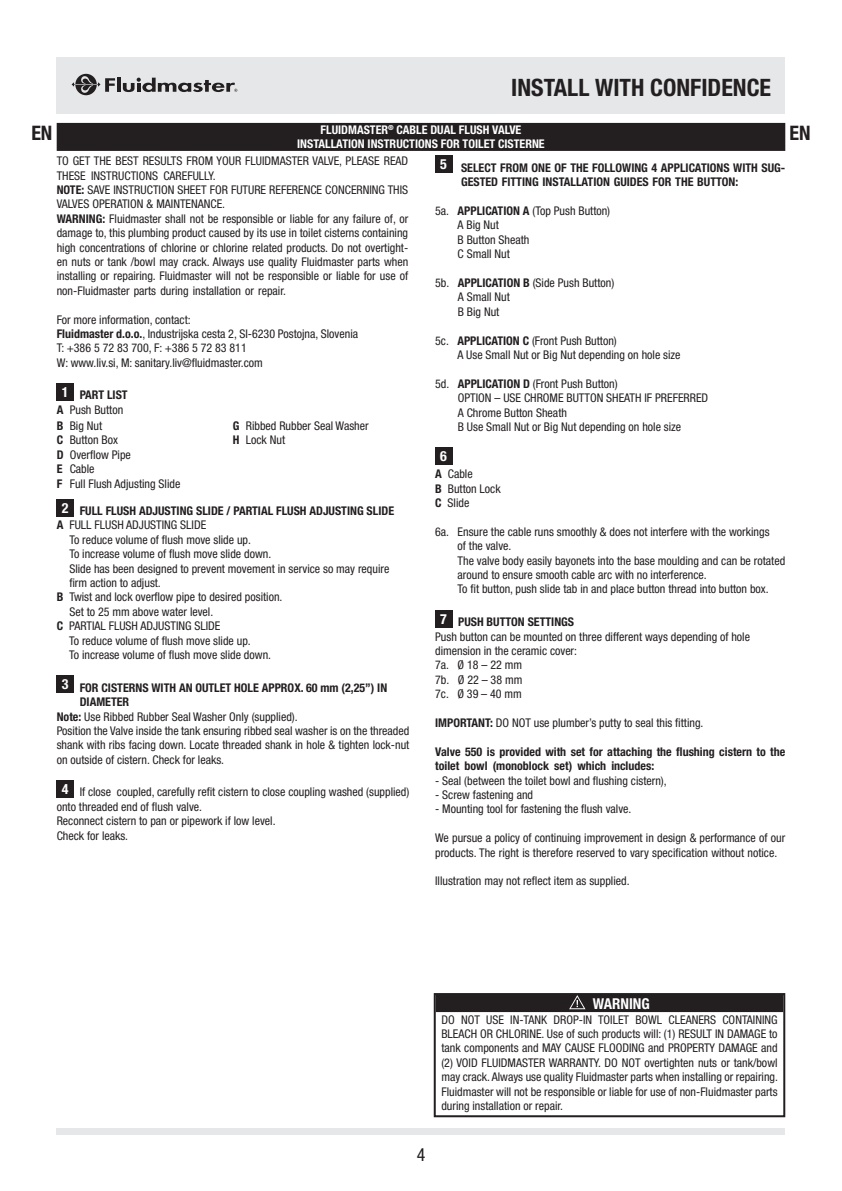
<style>
.page{position:relative;width:842px;height:1191px;background:#fff}
.page>*{position:absolute;margin:0;border:0;box-sizing:border-box;transform-origin:0 0}
.t1{font:700 condensed 24px "Helvetica Neue LT Pro";color:#231f20}
.t2{font:700 condensed 20px "Helvetica Neue LT Pro";color:#231f20}
.t3{font:condensed 18px "Helvetica Neue LT Pro";color:#231f20}
.t4{font:700 condensed 15px "Helvetica Neue LT Pro";color:#fff}
.t5{font:700 condensed 14px "Helvetica Neue LT Pro";color:#fff}
.t6{font:condensed 12px/14.4px "Helvetica Neue LT Pro";color:#231f20}
.t7{font:700 condensed 12px/14.4px "Helvetica Neue LT Pro";color:#231f20}
.t8{font:700 condensed 12px/14.4px "Helvetica Neue LT Pro";color:#fff;text-align:center}
.s1{font-weight:700}
</style>
<div class="page">
<div style="left:57px;top:57px;width:728px;height:56px;background:#e6e7e9"></div>
<hr style="left:117px;top:78px;width:4px;height:14px;background:#231f20">
<svg style="left:123px;top:78px;width:114px;height:14px"></svg>
<svg style="left:72px;top:74px;width:43px;height:21px"></svg>
<div style="left:57px;top:1128px;width:728px;height:6px;background:#e6e7e9"></div>
<div style="left:57px;top:123px;width:728px;height:28px;background:#231f20"></div>
<div style="left:436px;top:994px;width:347px;height:18px;background:#231f20"></div>
<svg style="left:569px;top:996px;width:16px;height:13px"></svg>
<div style="left:434px;top:993px;width:351px;height:124px;border:2px solid #231f20"></div>
<div style="left:57px;top:499px;width:17px;height:17px;background:#231f20"></div>
<div style="left:57px;top:676px;width:17px;height:17px;background:#231f20"></div>
<div style="left:57px;top:780px;width:17px;height:17px;background:#231f20"></div>
<div style="left:435px;top:156px;width:17px;height:17px;background:#231f20"></div>
<div style="left:435px;top:448px;width:17px;height:17px;background:#231f20"></div>
<div style="left:435px;top:610px;width:17px;height:17px;background:#231f20"></div>
<div style="left:57px;top:383px;width:17px;height:17px;background:#231f20"></div>
<h1 class="t1" style="left:511px;top:73px;width:261px">INSTALL WITH CONFIDENCE</h1>
<p class="t8" style="left:297px;top:122px;width:249px">FLUIDMASTER<sup>®</sup> CABLE DUAL FLUSH VALVE<br>INSTALLATION INSTRUCTIONS FOR TOILET CISTERNE</p>
<h2 class="t2" style="left:31px;top:120px;width:23px">EN</h2>
<h2 class="t2" style="left:789px;top:120px;width:23px">EN</h2>
<p class="t6" style="left:57px;top:154px;width:353px">TO GET THE BEST RESULTS FROM YOUR FLUIDMASTER VALVE, PLEASE READ THESE INSTRUCTIONS CAREFULLY.<br><span class="s1">NOTE:</span> SAVE INSTRUCTION SHEET FOR FUTURE REFERENCE CONCERNING THIS VALVES OPERATION &amp; MAINTENANCE.<br><span class="s1">WARNING:</span> Fluidmaster shall not be responsible or liable for any failure of, or damage to, this plumbing product caused by its use in toilet cisterns containing high concentrations of chlorine or chlorine related products. Do not overtight&shy;en nuts or tank /bowl may crack. Always use quality Fluidmaster parts when installing or repairing. Fluidmaster will not be responsible or liable for use of non-Fluidmaster parts during installation or repair.</p>
<p class="t6" style="left:57px;top:312px;width:303px">For more information, contact:<br><span class="s1">Fluidmaster d.o.o.</span>, Industrijska cesta 2, SI-6230 Postojna, Slovenia T: +386 5 72 83 700, F: +386 5 72 83 811<br>W: www.liv.si, M: sanitary.liv@fluidmaster.com</p>
<p class="t6" style="left:57px;top:388px;width:72px;text-align:center"><sup>1</sup> <span class="s1">PART LIST<br>A</span> Push Button</p>
<p class="t6" style="left:57px;top:418px;width:125px"><span class="s1">B</span> Big Nut<br><span class="s1">C</span> Button Box<br><span class="s1">D</span> Overflow Pipe<br><span class="s1">E</span> Cable<br><span class="s1">F</span> Full Flush Adjusting Slide</p>
<p class="t6" style="left:233px;top:418px;width:137px"><span class="s1">G</span> Ribbed Rubber Seal Washer<br><span class="s1">H</span> Lock Nut</p>
<p class="t7" style="left:62px;top:503px;width:334px"><sup>2</sup> FULL FLUSH ADJUSTING SLIDE / PARTIAL FLUSH ADJUSTING SLIDE</p>
<p class="t6" style="left:57px;top:518px;width:151px"><span class="s1">A</span> FULL FLUSH ADJUSTING SLIDE</p>
<p class="t6" style="left:69px;top:532px;width:183px">To reduce volume of flush move slide up.</p>
<p class="t6" style="left:69px;top:546px;width:203px">To increase volume of flush move slide down.</p>
<p class="t6" style="left:69px;top:561px;width:321px">Slide has been designed to prevent movement in service so may require</p>
<p class="t6" style="left:69px;top:575px;width:93px">firm action to adjust.</p>
<p class="t6" style="left:57px;top:590px;width:227px"><span class="s1">B</span> Twist and lock overflow pipe to desired position.</p>
<p class="t6" style="left:69px;top:604px;width:145px">Set to 25 mm above water level.</p>
<p class="t6" style="left:57px;top:618px;width:165px"><span class="s1">C</span> PARTIAL FLUSH ADJUSTING SLIDE</p>
<p class="t6" style="left:69px;top:633px;width:183px">To reduce volume of flush move slide up.</p>
<p class="t6" style="left:69px;top:647px;width:203px">To increase volume of flush move slide down.</p>
<p class="t7" style="left:62px;top:680px;width:327px"><sup>3</sup> FOR CISTERNS WITH AN OUTLET HOLE APPROX. 60 mm (2,25”) IN</p>
<p class="t7" style="left:80px;top:694px;width:51px">DIAMETER</p>
<p class="t6" style="left:57px;top:709px;width:242px"><span class="s1">Note:</span> Use Ribbed Rubber Seal Washer Only (supplied).</p>
<p class="t6" style="left:57px;top:723px;width:354px">Position the Valve inside the tank ensuring ribbed seal washer is on the threaded</p>
<p class="t6" style="left:57px;top:738px;width:354px">shank with ribs facing down. Locate threaded shank in hole &amp; tighten lock-nut</p>
<p class="t6" style="left:57px;top:752px;width:169px">on outside of cistern. Check for leaks.</p>
<p class="t6" style="left:57px;top:785px;width:354px;text-indent:5px"><sup>4</sup> If close coupled, carefully refit cistern to close coupling washed (supplied) onto threaded end of flush valve.<br>Reconnect cistern to pan or pipework if low level.<br>Check for leaks.</p>
<p class="t7" style="left:461px;top:160px;width:326px;text-indent:-21px"><sup>5</sup> SELECT FROM ONE OF THE FOLLOWING 4 APPLICATIONS WITH SUG-<br>GESTED FITTING INSTALLATION GUIDES FOR THE BUTTON:</p>
<p class="t6" style="left:458px;top:203px;width:154px;text-indent:-22px">5a. <span class="s1">APPLICATION A</span> (Top Push Button)<br>A Big Nut<br>B Button Sheath<br>C Small Nut</p>
<p class="t6" style="left:458px;top:275px;width:158px;text-indent:-23px">5b. <span class="s1">APPLICATION B</span> (Side Push Button)<br>A Small Nut<br>B Big Nut</p>
<p class="t6" style="left:457px;top:333px;width:225px;text-indent:-22px">5c. <span class="s1">APPLICATION C</span> (Front Push Button)<br>A Use Small Nut or Big Nut depending on hole size</p>
<p class="t6" style="left:458px;top:376px;width:252px;text-indent:-23px">5d. <span class="s1">APPLICATION D</span> (Front Push Button)<br>OPTION – USE CHROME BUTTON SHEATH IF PREFERRED A Chrome Button Sheath<br>B Use Small Nut or Big Nut depending on hole size</p>
<p class="t5" style="left:440px;top:448px;width:8px">6</p>
<p class="t6" style="left:435px;top:467px;width:67px"><span class="s1">A</span> Cable<br><span class="s1">B</span> Button Lock<br><span class="s1">C</span> Slide</p>
<p class="t6" style="left:458px;top:524px;width:329px;text-indent:-22px">6a. Ensure the cable runs smoothly &amp; does not interfere with the workings<br>of the valve.<br>The valve body easily bayonets into the base moulding and can be rotated around to ensure smooth cable arc with no interference.<br>To fit button, push slide tab in and place button thread into button box.</p>
<p class="t6" style="left:435px;top:614px;width:316px;text-indent:5px"><sup>7</sup> <span class="s1">PUSH BUTTON SETTINGS<br></span>Push button can be mounted on three different ways depending of hole dimension in the ceramic cover:<br>7a. Ø 18 – 22 mm<br>7b. Ø 22 – 38 mm<br>7c. Ø 39 – 40 mm</p>
<p class="t6" style="left:435px;top:715px;width:270px"><span class="s1">IMPORTANT:</span> DO NOT use plumber’s putty to seal this fitting.</p>
<p class="t7" style="left:435px;top:744px;width:352px">Valve 550 is provided with set for attaching the flushing cistern to the toilet bowl (monoblock set) which includes:</p>
<p class="t6" style="left:435px;top:773px;width:233px">- Seal (between the toilet bowl and flushing cistern),</p>
<p class="t6" style="left:435px;top:787px;width:99px">- Screw fastening and</p>
<p class="t6" style="left:435px;top:802px;width:198px">- Mounting tool for fastening the flush valve.</p>
<p class="t6" style="left:435px;top:830px;width:352px">We pursue a policy of continuing improvement in design &amp; performance of our products. The right is therefore reserved to vary specification without notice.</p>
<p class="t6" style="left:435px;top:874px;width:196px">Illustration may not reflect item as supplied.</p>
<h3 class="t3" style="left:417px;top:1144px;width:10px">4</h3>
<p class="t4" style="left:593px;top:994px;width:59px">WARNING</p>
<p class="t6" style="left:441px;top:1012px;width:338px;text-align:justify">DO NOT USE IN-TANK DROP-IN TOILET BOWL CLEANERS CONTAINING BLEACH OR CHLORINE. Use of such products will: (1) RESULT IN DAMAGE to tank components and MAY CAUSE FLOODING and PROPERTY DAMAGE and (2) VOID FLUIDMASTER WARRANTY. DO NOT overtighten nuts or tank/bowl may crack. Always use quality Fluidmaster parts when installing or repairing.<br>Fluidmaster will not be responsible or liable for use of non-Fluidmaster parts during installation or repair.</p>
</div>
